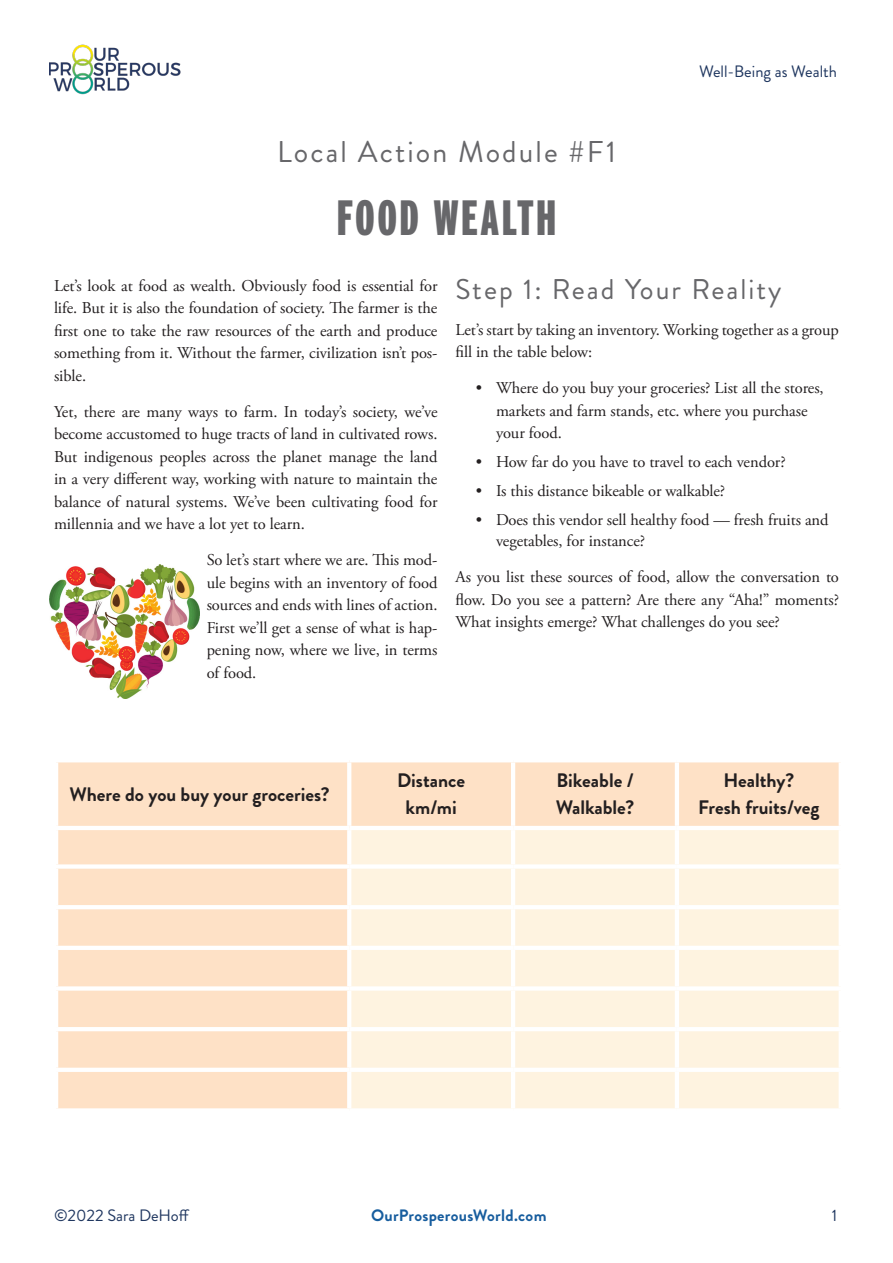
<style>
.page{position:relative;width:893px;height:1263px;background:#fff}
.page>*{position:absolute;margin:0;border:0;box-sizing:border-box;transform-origin:0 0}
.Chapter_Title{font:900 49.5px "Interstate Compressed";letter-spacing:.05em;color:#67676a}
.Chapter{font:30px "Brandon Grotesque";letter-spacing:.07em;color:#67676a}
.Heading_1{font:28.5px "Brandon Grotesque";letter-spacing:.07em;color:#67676a}
.Column_Header_C{font:700 19.5px/27px "Brandon Grotesque";color:#231f20;text-align:center}
.Column_Header_L{font:700 19.5px "Brandon Grotesque";color:#231f20}
.Body_Text{font:16.5px/22.5px "Adobe Garamond Pro";letter-spacing:-.005em;color:#231f20;text-align:justify}
.t1{font:16.5px "Brandon Grotesque";color:#203760}
.t2{font:700 16.5px "Brandon Grotesque";letter-spacing:.02em;color:#175d9e}
</style>
<div class="page">
<img style="left:49px;top:44px;width:132px;height:51px">
<div style="left:58px;top:762px;width:781px;height:346px;background:#fee1c6"></div>
<div style="left:351px;top:830px;width:488px;height:278px;background:#fef3e0"></div>
<hr style="left:511px;top:762px;width:4px;height:64px;background:#fff">
<hr style="left:675px;top:762px;width:4px;height:64px;background:#fff">
<hr style="left:511px;top:830px;width:4px;height:34px;background:#fff">
<hr style="left:675px;top:830px;width:4px;height:34px;background:#fff">
<div style="left:349px;top:864px;width:164px;height:5px;background:#fff"></div>
<div style="left:513px;top:864px;width:164px;height:5px;background:#fff"></div>
<hr style="left:511px;top:869px;width:4px;height:36px;background:#fff">
<div style="left:677px;top:864px;width:166px;height:5px;background:#fff"></div>
<hr style="left:675px;top:869px;width:4px;height:36px;background:#fff">
<hr style="left:54px;top:905px;width:295px;height:4px;background:#fff">
<hr style="left:349px;top:905px;width:164px;height:4px;background:#fff">
<hr style="left:513px;top:905px;width:164px;height:4px;background:#fff">
<hr style="left:511px;top:909px;width:4px;height:37px;background:#fff">
<hr style="left:677px;top:905px;width:166px;height:4px;background:#fff">
<hr style="left:675px;top:909px;width:4px;height:37px;background:#fff">
<hr style="left:54px;top:946px;width:295px;height:4px;background:#fff">
<hr style="left:349px;top:946px;width:164px;height:4px;background:#fff">
<hr style="left:513px;top:946px;width:164px;height:4px;background:#fff">
<hr style="left:511px;top:950px;width:4px;height:36px;background:#fff">
<hr style="left:677px;top:946px;width:166px;height:4px;background:#fff">
<hr style="left:675px;top:950px;width:4px;height:36px;background:#fff">
<div style="left:54px;top:986px;width:295px;height:5px;background:#fff"></div>
<div style="left:349px;top:986px;width:164px;height:5px;background:#fff"></div>
<div style="left:513px;top:986px;width:164px;height:5px;background:#fff"></div>
<hr style="left:511px;top:991px;width:4px;height:36px;background:#fff">
<div style="left:677px;top:986px;width:166px;height:5px;background:#fff"></div>
<hr style="left:675px;top:991px;width:4px;height:36px;background:#fff">
<hr style="left:511px;top:1031px;width:4px;height:37px;background:#fff">
<hr style="left:675px;top:1031px;width:4px;height:37px;background:#fff">
<hr style="left:511px;top:1072px;width:4px;height:36px;background:#fff">
<hr style="left:675px;top:1072px;width:4px;height:36px;background:#fff">
<hr style="left:347px;top:762px;width:4px;height:64px;background:#fff">
<hr style="left:349px;top:1027px;width:164px;height:4px;background:#fff">
<hr style="left:513px;top:1027px;width:164px;height:4px;background:#fff">
<hr style="left:677px;top:1027px;width:166px;height:4px;background:#fff">
<hr style="left:349px;top:1068px;width:164px;height:4px;background:#fff">
<hr style="left:513px;top:1068px;width:164px;height:4px;background:#fff">
<hr style="left:677px;top:1068px;width:166px;height:4px;background:#fff">
<hr style="left:347px;top:869px;width:4px;height:36px;background:#fff">
<hr style="left:347px;top:909px;width:4px;height:37px;background:#fff">
<hr style="left:347px;top:950px;width:4px;height:36px;background:#fff">
<hr style="left:347px;top:991px;width:4px;height:36px;background:#fff">
<hr style="left:54px;top:1027px;width:295px;height:4px;background:#fff">
<hr style="left:347px;top:1031px;width:4px;height:37px;background:#fff">
<hr style="left:54px;top:1068px;width:295px;height:4px;background:#fff">
<hr style="left:347px;top:1072px;width:4px;height:36px;background:#fff">
<svg style="left:56px;top:1108px;width:293px;height:1px"></svg>
<hr style="left:54px;top:826px;width:295px;height:4px;background:#fff">
<hr style="left:349px;top:826px;width:164px;height:4px;background:#fff">
<hr style="left:513px;top:826px;width:164px;height:4px;background:#fff">
<hr style="left:677px;top:826px;width:166px;height:4px;background:#fff">
<hr style="left:347px;top:830px;width:4px;height:34px;background:#fff">
<div style="left:54px;top:864px;width:295px;height:5px;background:#fff"></div>
<img style="left:49px;top:564px;width:151px;height:135px">
<p class="Chapter" style="left:277px;top:131px;width:340px">Local Action Module #F1</p>
<p class="Chapter_Title" style="left:337px;top:190px;width:221px">FOOD WEALTH</p>
<p class="t1" style="left:699px;top:60px;width:140px">Well-Being as Wealth</p>
<p class="Body_Text" style="left:54px;top:275px;width:385px">Let’s look at food as wealth. Obviously food is essential for life. But it is also the foundation of society. The farmer is the first one to take the raw resources of the earth and produce something from it. Without the farmer, civilization isn’t pos&shy;sible.</p>
<p class="Body_Text" style="left:54px;top:401px;width:385px">Yet, there are many ways to farm. In today’s society, we’ve become accustomed to huge tracts of land in cultivated rows.<br>But indigenous peoples across the planet manage the land in a very different way, working with nature to maintain the balance of natural systems. We’ve been cultivating food for millennia and we have a lot yet to learn.</p>
<p class="Body_Text" style="left:207px;top:549px;width:232px">So let’s start where we are. This mod&shy;ule begins with an inventory of food sources and ends with lines of action.<br>First we’ll get a sense of what is hap&shy;pening now, where we live, in terms of food.</p>
<p class="Heading_1" style="left:455px;top:269px;width:327px">Step 1: Read Your Reality</p>
<p class="Body_Text" style="left:455px;top:319px;width:385px">Let’s start by taking an inventory. Working together as a group fill in the table below:</p>
<p class="Body_Text" style="left:496px;top:377px;width:329px;text-align:left;text-indent:-20px">• Where do you buy your groceries? List all the stores, markets and farm stands, etc. where you purchase your food.</p>
<p class="Body_Text" style="left:476px;top:451px;width:311px">• How far do you have to travel to each vendor?</p>
<p class="Body_Text" style="left:476px;top:480px;width:251px">• Is this distance bikeable or walkable?</p>
<p class="Body_Text" style="left:496px;top:510px;width:334px;line-height:21px;text-indent:-20px">• Does this vendor sell healthy food — fresh fruits and vegetables, for instance?</p>
<p class="Body_Text" style="left:455px;top:566px;width:385px">As you list these sources of food, allow the conversation to flow. Do you see a pattern? Are there any “Aha!” moments?<br>What insights emerge? What challenges do you see?</p>
<p class="Column_Header_L" style="left:70px;top:781px;width:262px">Where do you buy your groceries?</p>
<p class="Column_Header_C" style="left:397px;top:767px;width:70px">Distance km/mi</p>
<p class="Column_Header_C" style="left:556px;top:767px;width:80px;text-align:left">Bikeable /<br>Walkable?</p>
<p class="Column_Header_C" style="left:698px;top:767px;width:123px">Healthy?<br>Fresh fruits/veg</p>
<p class="t1" style="left:54px;top:1203px;width:137px">©2022 Sara DeHoff</p>
<p class="t2" style="left:371px;top:1203px;width:177px">OurProsperousWorld.com</p>
<p class="t1" style="left:832px;top:1203px;width:7px">1</p>
</div>
